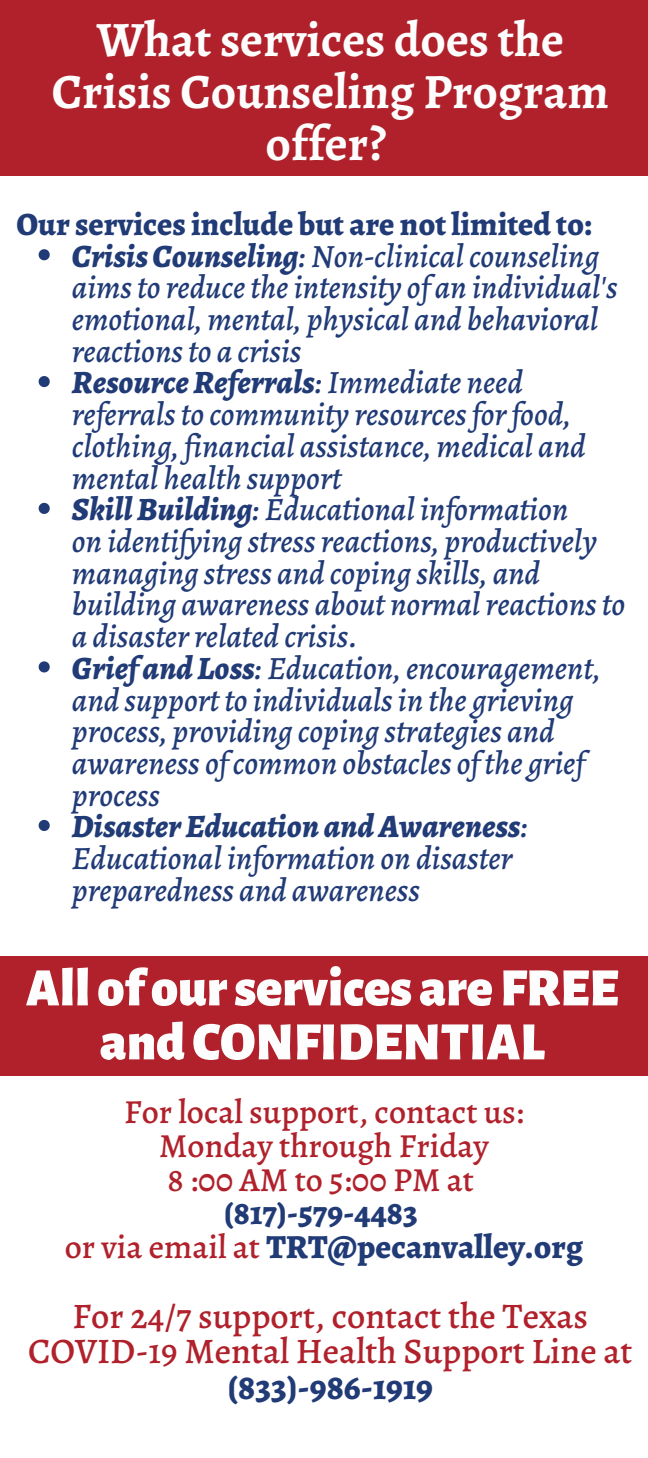
<style>
.page{position:relative;width:648px;height:1458px;background:#fff}
.page>*{position:absolute;margin:0;border:0;box-sizing:border-box;transform-origin:0 0}
.t1{font:900 54px/54px "Alegreya Sans";color:#fdfdfd;text-align:center}
.t2{font:700 49.5px/52.2px "Alegreya";color:#fdfdfd;text-align:center}
.t3{font:500 36px/35.6px "Alegreya";color:#b0212b;text-align:center}
.t4{font:800 36px "Alegreya";color:#213b77}
.t5{font:500 33.75px/33.8px "Alegreya";color:#b0212b;text-align:center}
.t6{font:800 33.75px/33.8px "Alegreya";color:#213b77;text-align:center}
.t7{font:italic 500 32.62px/31.7px "Alegreya";color:#213b77}
.t8{font:800 32.62px "Alegreya";color:#213b77}
.s1{font-weight:800}
.s2{font-weight:500;color:#b0212b}
</style>
<div class="page">
<div style="left:0;top:0;width:648px;height:176px;background:#b0212b"></div>
<svg style="left:39px;top:249px;width:11px;height:11px"></svg>
<svg style="left:39px;top:376px;width:11px;height:11px"></svg>
<svg style="left:39px;top:503px;width:11px;height:11px"></svg>
<svg style="left:39px;top:661px;width:11px;height:11px"></svg>
<svg style="left:39px;top:820px;width:11px;height:11px"></svg>
<div style="left:0;top:956px;width:648px;height:119px;background:#b0212b"></div>
<h2 class="t2" style="left:52px;top:13px;width:559px">What services does the<br>Crisis Counseling Program offer?</h2>
<p class="t8" style="left:16px;top:202px;width:577px">Our services include but are not limited to:</p>
<p class="t7" style="left:72px;top:240px;width:555px"><span class="s1">CrisisCounseling</span>: Non-clinical counseling aims to reduce the intensity of an individual's emotional, mental, physical and behavioral reactions to a crisis<br><span class="s1">ResourceReferrals</span>: Immediate need referrals to community resourcesforfood, clothing, financial assistance, medical and mental health support<br><span class="s1">SkillBuilding</span>: Educational information<br>on identifying stress reactions, productively managing stress and coping skills, and building awareness about normal reactions to a disaster related crisis.<br><span class="s1">Grief and Loss</span>: Education, encouragement, and support to individuals in the grieving process, providing coping strategies and awareness ofcommon obstacles of the grief process<br><span class="s1">DisasterEducation andAwareness</span>:<br>Educational information on disaster preparedness and awareness</p>
<h1 class="t1" style="left:26px;top:962px;width:594px">All of our services are FREE and CONFIDENTIAL</h1>
<p class="t5" style="left:124px;top:1095px;width:401px">For local support, contact us:<br>Monday through Friday<br>8 :00 AM to 5:00 PM at</p>
<p class="t6" style="left:65px;top:1196px;width:520px">(817)-579-4483<br><span class="s2">or via email at</span> TRT@pecanvalley.org</p>
<p class="t3" style="left:28px;top:1298px;width:606px">For 24/7 support, contact the Texas<br>COVID-19 Mental Health Support Line at</p>
<p class="t4" style="left:227px;top:1362px;width:207px">(833)-986-1919</p>
</div>
